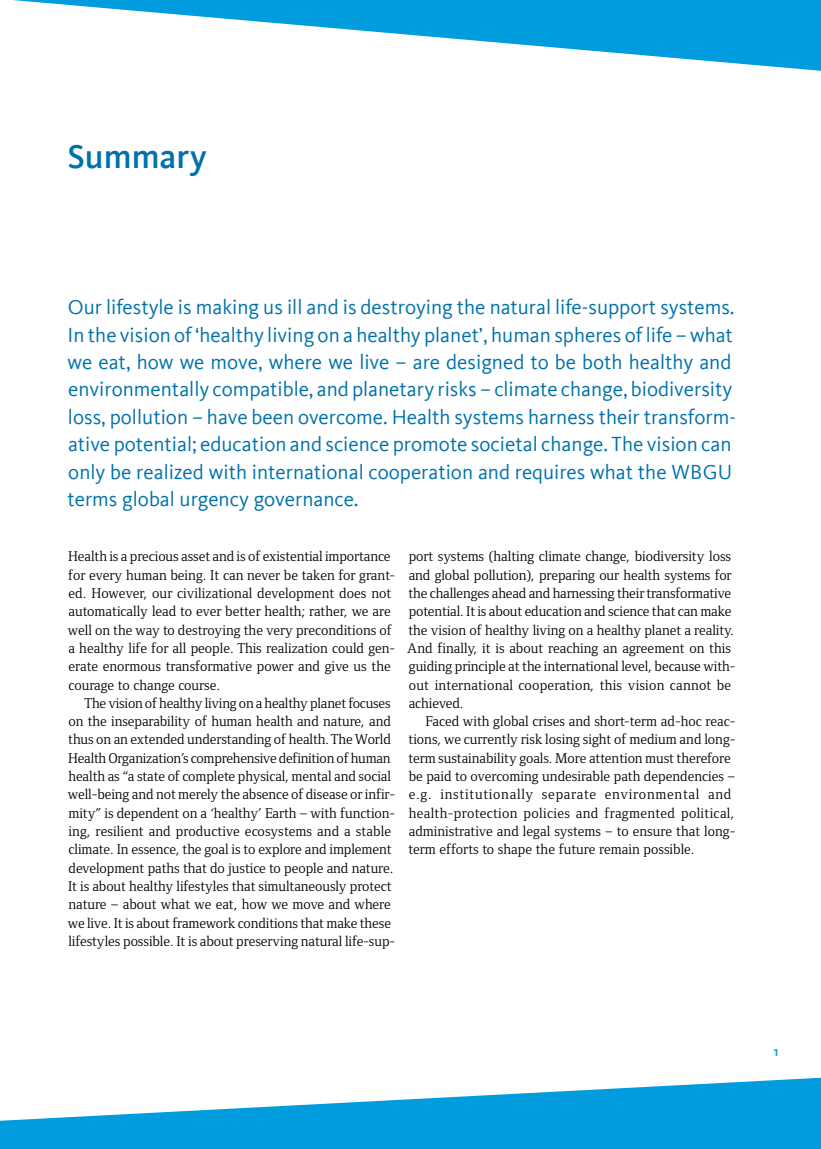
<style>
.page{position:relative;width:821px;height:1149px;background:#fff}
.page>*{position:absolute;margin:0;border:0;box-sizing:border-box;transform-origin:0 0}
.t1{font:500 34.5px "Kievit Offc";color:#0072ab}
.t2{font:21px/27.5px "Kievit Offc";color:#0072ab}
.t3{font:14.55px/18.3px "Foundry Form Serif";letter-spacing:-.005em;color:#000}
.t4{font:500 14.25px "Kievit Sc Offc";color:#009cde}
</style>
<div class="page">
<svg style="left:0;top:1077px;width:821px;height:71px;fill:#009cde"></svg>
<svg style="left:13px;top:0;width:808px;height:71px"></svg>
<h1 class="t1" style="left:67px;top:136px;width:141px">Summary</h1>
<p class="t2" style="left:67px;top:293px;width:670px">Our lifestyle is making us ill and is destroying the natural life-support systems.<br>In the vision of ‘healthy living on a healthy planet’, human spheres of life – what we eat, how we move, where we live – are designed to be both healthy and environmentally compatible, and planetary risks – climate change, biodiversity loss, pollution – have been overcome. Health systems harness their transform&shy;ative potential; education and science promote societal change. The vision can only be realized with international cooperation and requires what the WBGU terms global urgency governance.</p>
<p class="t3" style="left:68px;top:547px;width:329px">Health is a precious asset and is of existential importance for every human being. It can never be taken for grant&shy;ed. However, our civilizational development does not automatically lead to ever better health; rather, we are well on the way to destroying the very preconditions of a healthy life for all people. This realization could gen&shy;erate enormous transformative power and give us the courage to change course.</p>
<p class="t3" style="left:68px;top:693px;width:329px;text-indent:17px">The vision of healthy living on a healthy planet focuses on the inseparability of human health and nature, and thus on an extended understanding of health. The World Health Organization’s comprehensive definition of human health as “a state of complete physical, mental and social well-being and not merely the absence of disease or infir&shy;mity” is dependent on a ‘healthy’ Earth – with function&shy;ing, resilient and productive ecosystems and a stable climate. In essence, the goal is to explore and implement development paths that do justice to people and nature.<br>It is about healthy lifestyles that simultaneously protect nature – about what we eat, how we move and where we live. It is about framework conditions that make these lifestyles possible. It is about preserving natural life-sup-</p>
<p class="t3" style="left:407px;top:547px;width:330px">port systems (halting climate change, biodiversity loss and global pollution), preparing our health systems for the challenges ahead and harnessing their transformative potential. It is about education and science that can make the vision of healthy living on a healthy planet a reality.<br>And finally, it is about reaching an agreement on this guiding principle at the international level, because with&shy;out international cooperation, this vision cannot be achieved.</p>
<p class="t3" style="left:408px;top:712px;width:328px;text-indent:17px">Faced with global crises and short-term ad-hoc reac&shy;tions, we currently risk losing sight of medium and long&shy;term sustainability goals. More attention must therefore be paid to overcoming undesirable path dependencies – e.g. institutionally separate environmental and health-protection policies and fragmented political, administrative and legal systems – to ensure that long&shy;term efforts to shape the future remain possible.</p>
<p class="t4" style="left:773px;top:1042px;width:6px">1</p>
</div>
